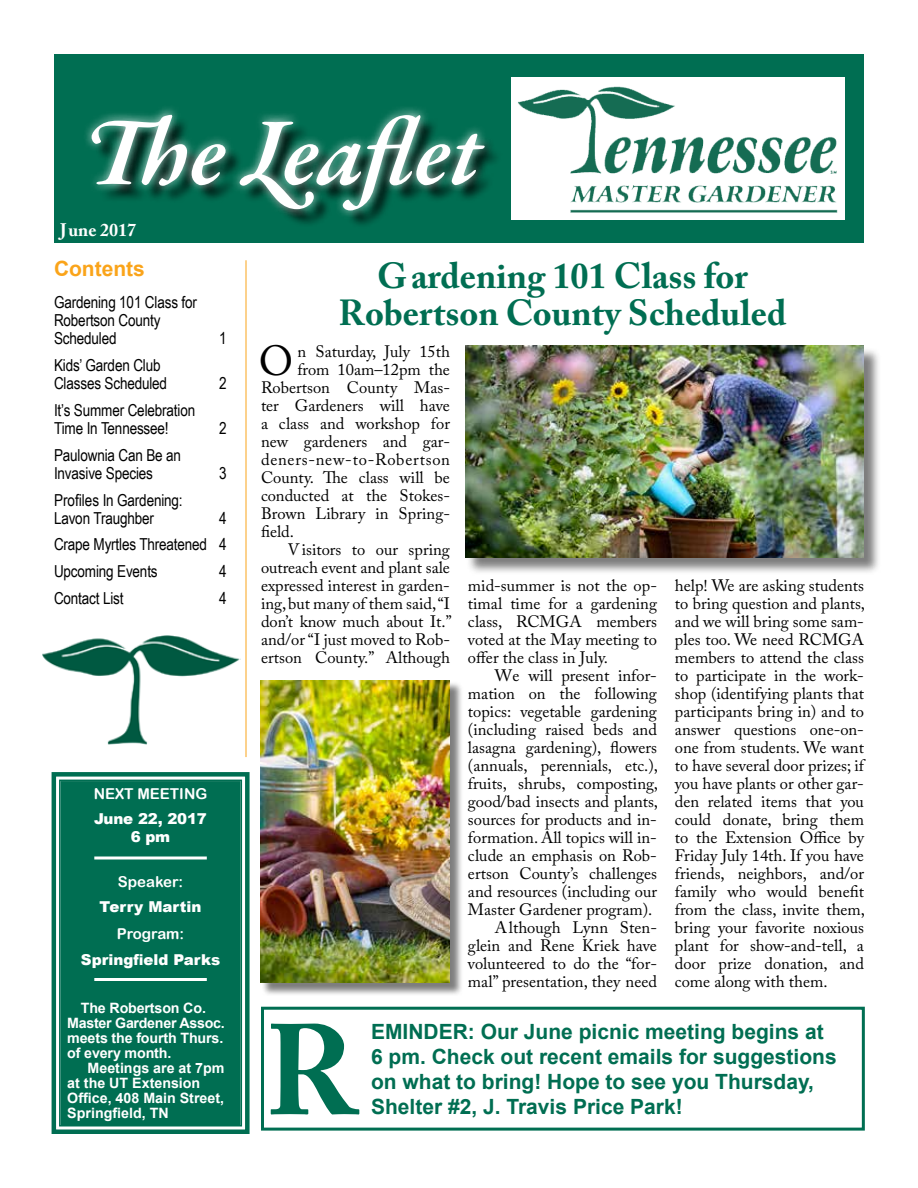
<style>
.page{position:relative;width:918px;height:1188px;background:#fff}
.page>*{position:absolute;margin:0;border:0;box-sizing:border-box;transform-origin:0 0}
.t1{font:700 127.35px "Adobe Caslon Pro";color:#006e52}
.t2{font:italic 600 97.5px "Garamond Premr Pro";letter-spacing:-.01em;color:#fff}
.t3{font:41.85px "Adobe Caslon Pro";color:#000}
.t4{font:700 36px/37.5px "Adobe Caslon Pro";color:#006e52;text-align:center}
.t5{font:700 21px/25.2px "Arial";color:#006e52}
.t6{font:700 21px "Arial";color:#faa41a}
.t7{font:700 18px "Adobe Caslon Pro";color:#fff}
.t8{font:16.5px/18px "Adobe Caslon Pro";color:#000;text-align:justify}
.t9{font:16.5px/18px "Arial Narrow";letter-spacing:-.01em;color:#000}
.t10{font:16.5px "Adobe Caslon Pro";letter-spacing:.045em;color:#000}
.t11{font:900 15px/18px "Arial";color:#fff;text-align:center}
.t12{font:15px "Arial Rounded MT Bold";color:#fff}
.t13{font:700 14.25px/15px "Arial";letter-spacing:-.01em;color:#fff}
</style>
<div class="page">
<div style="left:54px;top:54px;width:810px;height:189px;background:#006e52"></div>
<img style="left:511px;top:77px;width:334px;height:143px">
<div style="left:83px;top:105px;width:410px;height:114px;background:#fff;opacity:.75"></div>
<svg style="left:51px;top:772px;width:199px;height:362px;background:#0f765c"></svg>
<div style="left:59px;top:780px;width:183px;height:347px;border:2px solid #006e52"></div>
<div style="left:466px;top:347px;width:416px;height:229px;background:#000;opacity:.51"></div>
<img style="left:465px;top:346px;width:399px;height:212px">
<div style="left:261px;top:1007px;width:604px;height:124px;border:3px solid #006e52"></div>
<div style="left:262px;top:681px;width:201px;height:315px;background:#000;opacity:.51"></div>
<img style="left:260px;top:680px;width:190px;height:303px">
<img style="left:42px;top:635px;width:198px;height:110px">
<hr style="left:246px;top:260px;width:1px;height:497px;background:#faa41a">
<h2 class="t2" style="left:82px;top:93px;width:400px">The Leaflet</h2>
<p class="t7" style="left:60px;top:219px;width:77px">June 2017</p>
<p class="t6" style="left:54px;top:255px;width:92px">Contents</p>
<p class="t9" style="left:54px;top:292px;width:145px">Gardening 101 Class for<br>Robertson County<br>Scheduled</p>
<p class="t9" style="left:54px;top:355px;width:115px">Kids’ Garden Club<br>Classes Scheduled</p>
<p class="t9" style="left:54px;top:400px;width:143px">It’s Summer Celebration<br>Time In Tennessee!</p>
<p class="t9" style="left:54px;top:445px;width:129px">Paulownia Can Be an<br>Invasive Species</p>
<p class="t9" style="left:219px;top:328px;width:9px">1</p>
<p class="t9" style="left:219px;top:373px;width:9px">2</p>
<p class="t9" style="left:219px;top:418px;width:9px">2</p>
<p class="t9" style="left:219px;top:463px;width:9px">3</p>
<p class="t9" style="left:54px;top:490px;width:130px">Profiles In Gardening:<br>Lavon Traughber</p>
<p class="t9" style="left:54px;top:504px;width:174px;line-height:26.8px;text-align:justify;text-indent:165px">4<br>Crape Myrtles Threatened 4<br>Upcoming Events</p>
<p class="t9" style="left:219px;top:562px;width:9px">4</p>
<p class="t9" style="left:54px;top:589px;width:71px">Contact List</p>
<p class="t9" style="left:219px;top:589px;width:9px">4</p>
<p class="t12" style="left:94px;top:785px;width:115px">NEXT MEETING</p>
<p class="t11" style="left:94px;top:809px;width:114px">June 22, 2017<br>6 pm</p>
<p class="t12" style="left:118px;top:872px;width:67px">Speaker:</p>
<p class="t11" style="left:99px;top:897px;width:104px">Terry Martin</p>
<p class="t12" style="left:117px;top:925px;width:69px">Program:</p>
<p class="t11" style="left:81px;top:950px;width:141px">Springfield Parks</p>
<p class="t13" style="left:67px;top:1001px;width:159px;text-indent:13px">The Robertson Co.<br>Master Gardener Assoc. meets the fourth Thurs. of every month.</p>
<p class="t13" style="left:67px;top:1061px;width:159px;text-indent:20px">Meetings are at 7pm at the UT Extension<br>Office, 408 Main Street,<br>Springfield, TN</p>
<h3 class="t4" style="left:339px;top:256px;width:449px">Gardening 101 Class for<br>Robertson County Scheduled</h3>
<h3 class="t3" style="left:259px;top:336px;width:36px">O</h3>
<p class="t8" style="left:298px;top:342px;width:154px">n Saturday, July 15th</p>
<p class="t8" style="left:298px;top:360px;width:154px">from 10am–12pm the</p>
<p class="t8" style="left:261px;top:378px;width:191px">Robertson County Mas-</p>
<p class="t8" style="left:261px;top:396px;width:190px">ter Gardeners will have</p>
<p class="t8" style="left:261px;top:414px;width:191px">a class and workshop for</p>
<p class="t8" style="left:261px;top:432px;width:191px">new gardeners and gar-</p>
<p class="t10" style="left:261px;top:449px;width:190px">deners-new-to-Robertson</p>
<p class="t8" style="left:261px;top:468px;width:190px">County. The class will be</p>
<p class="t8" style="left:261px;top:486px;width:191px">conducted at the Stokes-</p>
<p class="t8" style="left:261px;top:504px;width:191px">Brown Library in Spring-</p>
<p class="t8" style="left:261px;top:522px;width:35px">field.</p>
<p class="t8" style="left:288px;top:540px;width:163px">V isitors to our spring</p>
<p class="t8" style="left:261px;top:558px;width:190px">outreach event and plant sale</p>
<p class="t8" style="left:261px;top:576px;width:190px">expressed interest in garden-</p>
<p class="t8" style="left:261px;top:594px;width:191px">ing, but many of them said, “I</p>
<p class="t8" style="left:261px;top:612px;width:192px">don’t know much about It.”</p>
<p class="t8" style="left:261px;top:630px;width:191px">and/or “I just moved to Rob-</p>
<p class="t8" style="left:261px;top:648px;width:190px">ertson County.” Although</p>
<p class="t8" style="left:468px;top:576px;width:191px">mid-summer is not the op&shy;timal time for a gardening class, RCMGA members voted at the May meeting to offer the class in July.</p>
<p class="t8" style="left:495px;top:666px;width:163px">We will present infor-</p>
<p class="t8" style="left:468px;top:684px;width:190px">mation on the following</p>
<p class="t8" style="left:468px;top:702px;width:190px">topics: vegetable gardening</p>
<p class="t8" style="left:468px;top:720px;width:191px">(including raised beds and</p>
<p class="t8" style="left:468px;top:738px;width:191px">lasagna gardening), flowers</p>
<p class="t8" style="left:468px;top:756px;width:192px">(annuals, perennials, etc.),</p>
<p class="t8" style="left:468px;top:774px;width:192px">fruits, shrubs, composting,</p>
<p class="t8" style="left:468px;top:792px;width:192px">good/bad insects and plants,</p>
<p class="t8" style="left:468px;top:810px;width:190px">sources for products and in-</p>
<p class="t8" style="left:468px;top:828px;width:190px">formation. All topics will in-</p>
<p class="t8" style="left:468px;top:846px;width:190px">clude an emphasis on Rob-</p>
<p class="t8" style="left:468px;top:864px;width:191px">ertson County’s challenges</p>
<p class="t8" style="left:468px;top:882px;width:190px">and resources (including our</p>
<p class="t8" style="left:468px;top:900px;width:186px">Master Gardener program).</p>
<p class="t8" style="left:495px;top:918px;width:164px">Although Lynn Sten-</p>
<p class="t8" style="left:468px;top:936px;width:190px">glein and Rene Kriek have</p>
<p class="t8" style="left:468px;top:954px;width:191px">volunteered to do the “for-</p>
<p class="t8" style="left:468px;top:972px;width:191px">mal” presentation, they need</p>
<p class="t8" style="left:675px;top:576px;width:192px">help! We are asking students to bring question and plants, and we will bring some sam&shy;ples too. We need RCMGA members to attend the class to participate in the work&shy;shop (identifying plants that participants bring in) and to answer questions one-on&shy;one from students. We want to have several door prizes; if you have plants or other gar&shy;den related items that you could donate, bring them to the Extension Office by Friday July 14th. If you have friends, neighbors, and/or family who would benefit from the class, invite them, bring your favorite noxious plant for show-and-tell, a door prize donation, and come along with them.</p>
<h1 class="t1" style="left:265px;top:996px;width:95px">R</h1>
<p class="t5" style="left:371px;top:1019px;width:467px">EMINDER: Our June picnic meeting begins at 6 pm. Check out recent emails for suggestions on what to bring! Hope to see you Thursday, Shelter #2, J. Travis Price Park!</p>
</div>
